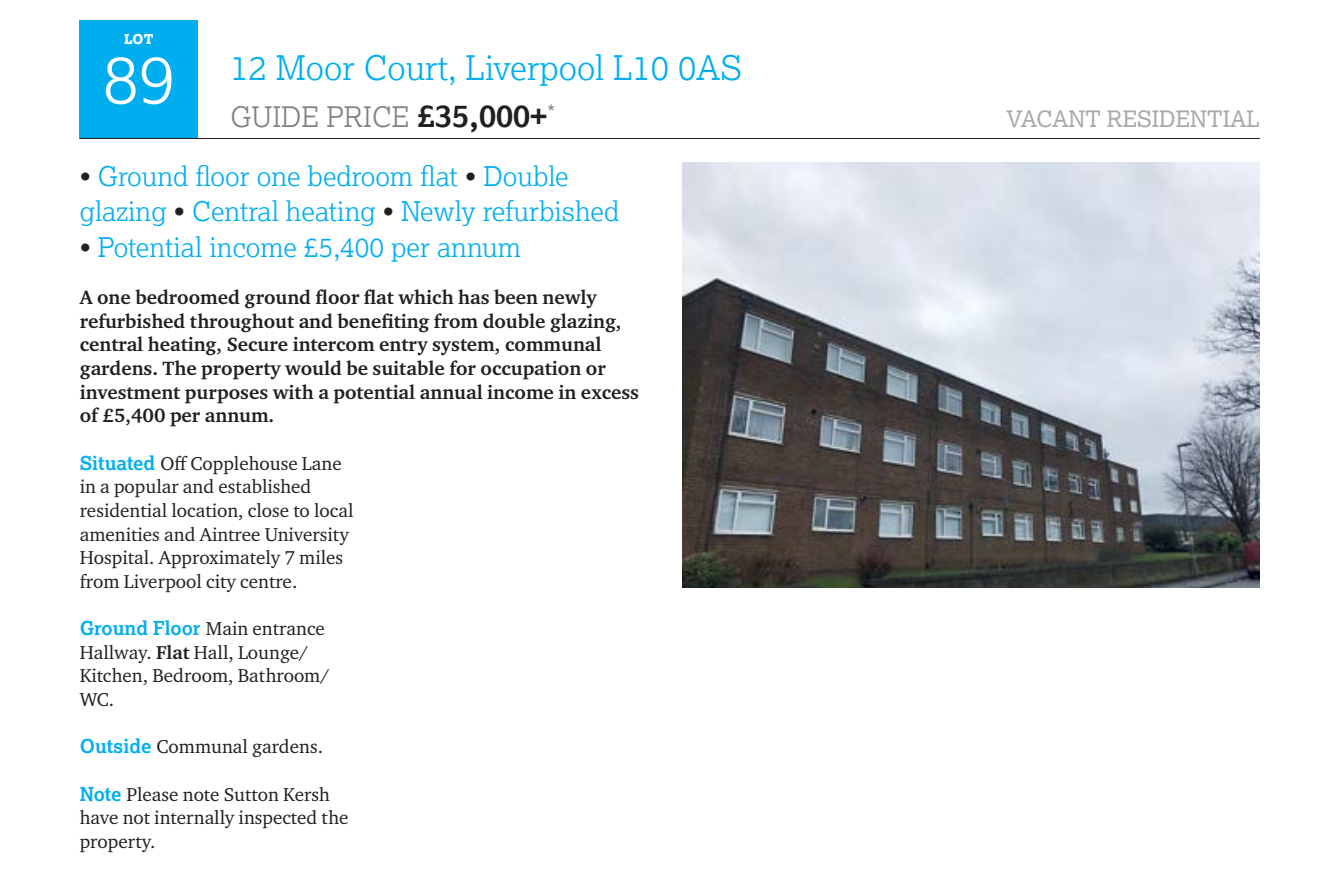
<style>
.page{position:relative;width:1339px;height:884px;background:#fff}
.page>*{position:absolute;margin:0;border:0;box-sizing:border-box;transform-origin:0 0}
.t1{font:300 67.5px "Lexia";color:#fff}
.t2{font:300 33.75px "Lexia";color:#00aeef}
.t3{font:300 28.12px "Lexia";color:#808285}
.t4{font:300 27px/35.3px "Lexia";color:#00aeef}
.t5{font:22.5px "Lexia";color:#a7a9ac}
.t6{font:20.25px "Lexia";color:#808285}
.t7{font:700 19.8px/23.6px "Charter ITC Pro";color:#231f20}
.t8{font:19.12px/23.6px "Charter ITC Pro";color:#231f20}
.t9{font:800 13.5px "Lexia";color:#fff}
.s1{font-weight:700;font-size:31.5px;color:#231f20}
.s2{color:#231f20}
.s3{font-family:"Lexia";font-weight:700;color:#00aeef}
.s4{font-weight:700}
</style>
<div class="page">
<div style="left:80px;top:21px;width:118px;height:118px;background:#00aeef"></div>
<hr style="left:80px;top:138px;width:1180px;height:1px;background:#231f20">
<img style="left:682px;top:162px;width:578px;height:426px">
<p class="t9" style="left:124px;top:31px;width:31px">LOT</p>
<h1 class="t1" style="left:102px;top:36px;width:74px">89</h1>
<h2 class="t2" style="left:230px;top:46px;width:513px">12 Moor Court, Liverpool L10 0AS</h2>
<h3 class="t3" style="left:230px;top:99px;width:318px">GUIDE PRICE <span class="s1">£35,000+</span></h3>
<p class="t5" style="left:1006px;top:105px;width:255px">VACANT RESIDENTIAL</p>
<p class="t6" style="left:547px;top:100px;width:9px">*</p>
<h3 class="t4" style="left:80px;top:158px;width:541px"><span class="s2">•</span> Ground floor one bedroom flat <span class="s2">•</span> Double glazing <span class="s2">•</span> Central heating <span class="s2">•</span> Newly refurbished</h3>
<h3 class="t4" style="left:80px;top:229px;width:443px"><span class="s2">•</span> Potential income £5,400 per annum</h3>
<p class="t7" style="left:80px;top:286px;width:561px">A one bedroomed ground floor flat which has been newly refurbished throughout and benefiting from double glazing, central heating, Secure intercom entry system, communal gardens. The property would be suitable for occupation or investment purposes with a potential annual income in excess of £5,400 per annum.</p>
<p class="t8" style="left:80px;top:451px;width:275px"><span class="s3">Situated</span> Off Copplehouse Lane in a popular and established residential location, close to local amenities and Aintree University<br>Hospital. Approximately 7 miles from Liverpool city centre.</p>
<p class="t8" style="left:80px;top:616px;width:251px"><span class="s3">Ground Floor</span> Main entrance<br>Hallway. <span class="s4">Flat</span> Hall, Lounge/<br>Kitchen, Bedroom, Bathroom/<br>WC.</p>
<p class="t8" style="left:80px;top:734px;width:245px"><span class="s3">Outside</span> Communal gardens.</p>
<p class="t8" style="left:80px;top:782px;width:270px"><span class="s3">Note</span> Please note Sutton Kersh have not internally inspected the property.</p>
</div>
